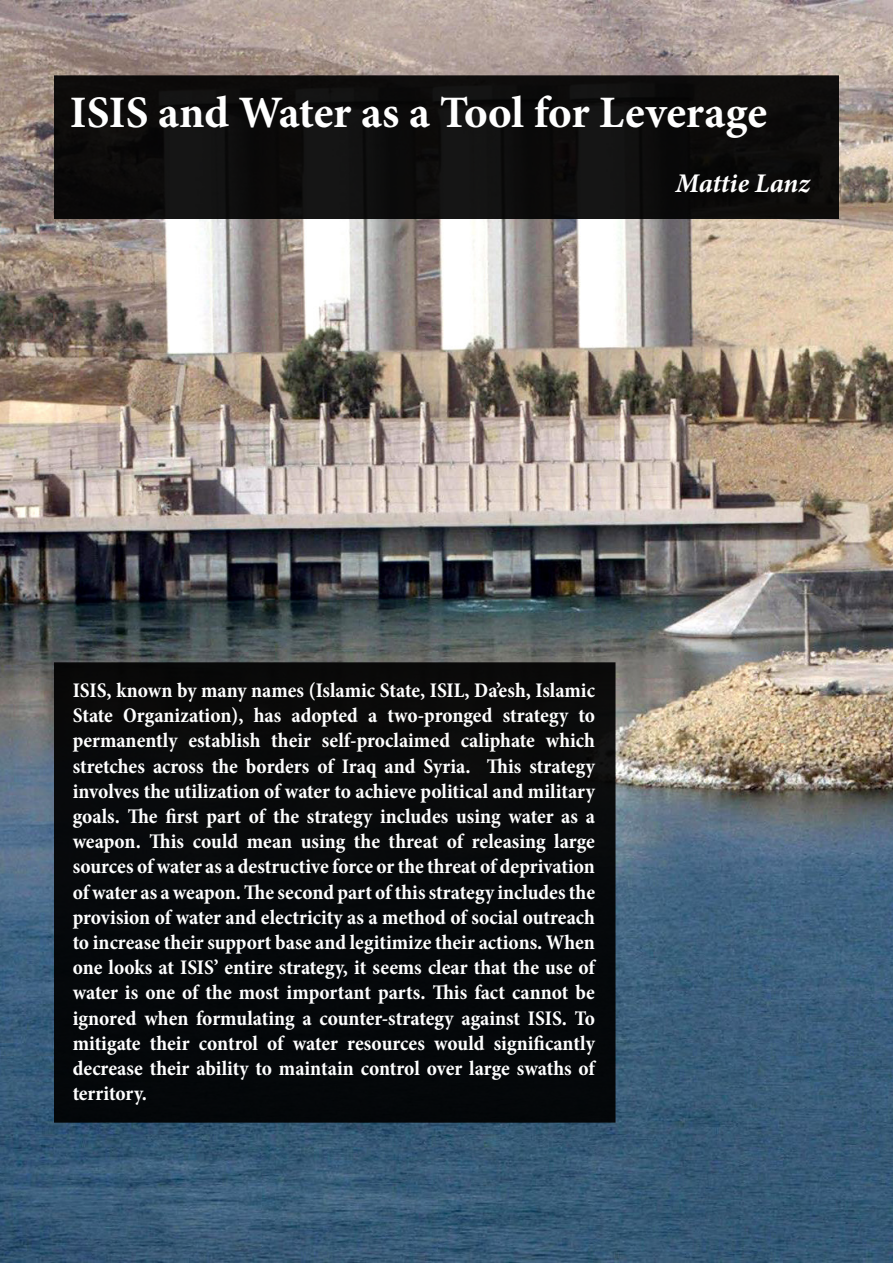
<style>
.page{position:relative;width:893px;height:1263px;background:#fff}
.page>*{position:absolute;margin:0;border:0;box-sizing:border-box;transform-origin:0 0}
.t1{font:700 45px "Minion Pro";letter-spacing:-.005em;color:#fff}
.t2{font:italic 700 27px "Minion Pro";color:#fff}
.t3{font:700 condensed 21px/25.2px "Minion Pro";letter-spacing:-.005em;color:#fff;text-align:justify}
</style>
<div class="page">
<img style="left:0;top:0;width:893px;height:1263px">
<div style="left:55px;top:76px;width:783px;height:142px;background:#0d0c0b"></div>
<div style="left:54px;top:75px;width:785px;height:144px;border:2px solid #000"></div>
<div style="left:55px;top:663px;width:560px;height:459px;background:#06080a"></div>
<div style="left:54px;top:662px;width:561px;height:461px;border:2px solid #000"></div>
<h1 class="t1" style="left:70px;top:81px;width:699px">ISIS and Water as a Tool for Leverage</h1>
<p class="t2" style="left:675px;top:164px;width:135px">Mattie Lanz</p>
<p class="t3" style="left:73px;top:677px;width:524px">ISIS, known by many names (Islamic State, ISIL, Da’esh, Islamic State Organization), has adopted a two-pronged strategy to permanently establish their self-proclaimed caliphate which stretches across the borders of Iraq and Syria. This strategy involves the utilization of water to achieve political and military goals. The first part of the strategy includes using water as a weapon. This could mean using the threat of releasing large sources of water as a destructive force or the threat of deprivation of water as a weapon. The second part of this strategy includes the provision of water and electricity as a method of social outreach to increase their support base and legitimize their actions. When one looks at ISIS’ entire strategy, it seems clear that the use of water is one of the most important parts. This fact cannot be ignored when formulating a counter-strategy against ISIS. To mitigate their control of water resources would significantly decrease their ability to maintain control over large swaths of territory.</p>
</div>
